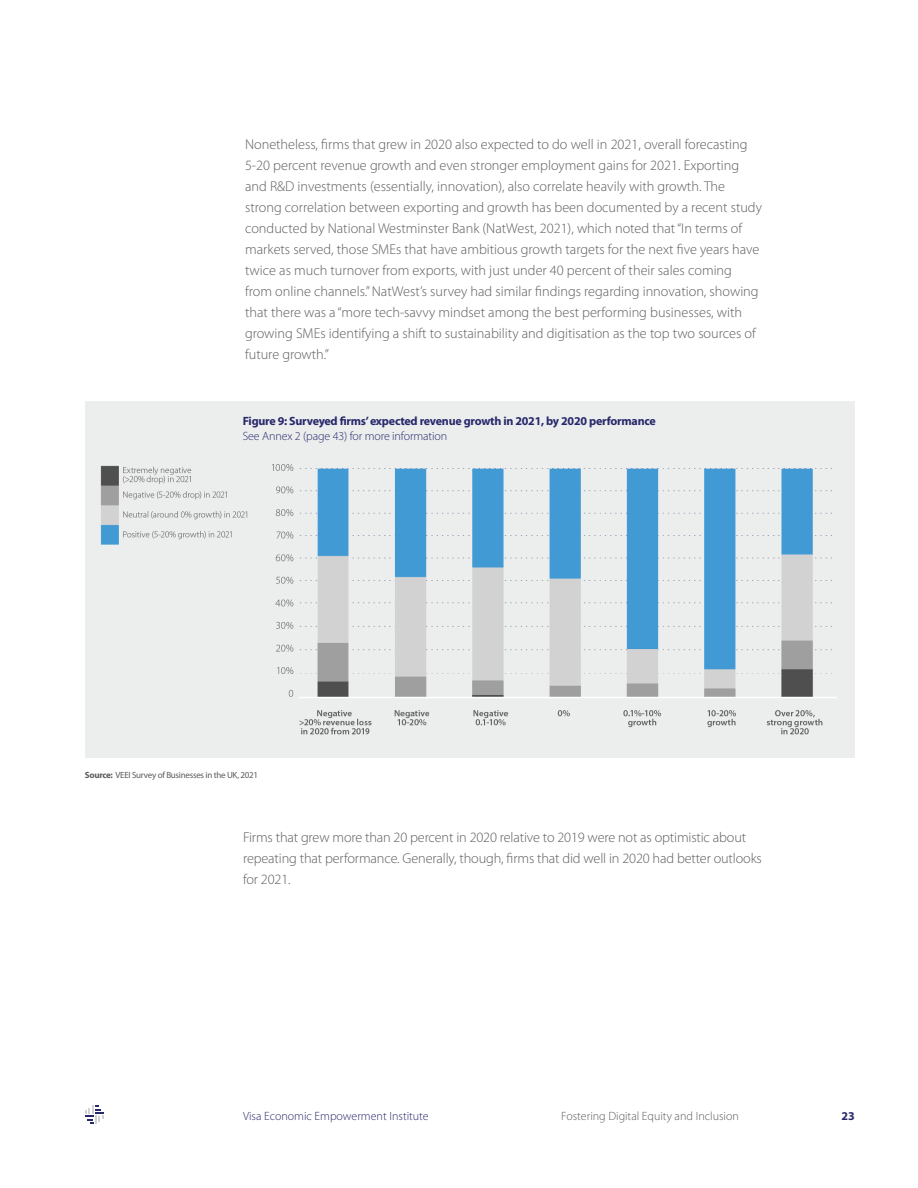
<style>
.page{position:relative;width:918px;height:1188px;background:#fff}
.page>*{position:absolute;margin:0;border:0;box-sizing:border-box;transform-origin:0 0}
.t1{font:300 14.25px/21px "Myriad Pro";color:#5c5c5c}
.t2{font:700 12px/15px "Myriad Pro";letter-spacing:-.02em;color:#28296b}
.t3{font:300 12px "Myriad Pro";color:#5c5c5c}
.t4{font:300 12px "Myriad Pro";color:#28296b}
.t5{font:9px "Myriad Pro";letter-spacing:-.03em;color:#5c5c5c}
.s1{font-weight:300}
.s2{font-weight:700}
</style>
<div class="page">
<svg style="left:85px;top:1106px;width:19px;height:18px"></svg>
<img style="left:85px;top:401px;width:769px;height:357px">
<p class="t1" style="left:245px;top:133px;width:518px">Nonetheless, firms that grew in 2020 also expected to do well in 2021, overall forecasting 5-20 percent revenue growth and even stronger employment gains for 2021. Exporting and R&amp;D investments (essentially, innovation), also correlate heavily with growth. The strong correlation between exporting and growth has been documented by a recent study conducted by National Westminster Bank (NatWest, 2021), which noted that “In terms of markets served, those SMEs that have ambitious growth targets for the next five years have twice as much turnover from exports, with just under 40 percent of their sales coming from online channels.” NatWest’s survey had similar findings regarding innovation, showing that there was a “more tech-savvy mindset among the best performing businesses, with growing SMEs identifying a shift to sustainability and digitisation as the top two sources of future growth.”</p>
<p class="t2" style="left:243px;top:413px;width:415px">Figure 9: Surveyed firms’ expected revenue growth in 2021, by 2020 performance<br><span class="s1">See Annex 2 (page 43) for more information</span></p>
<p class="t5" style="left:85px;top:770px;width:175px"><span class="s2">Source:</span> VEEI Survey of Businesses in the UK, 2021</p>
<p class="t1" style="left:243px;top:826px;width:520px">Firms that grew more than 20 percent in 2020 relative to 2019 were not as optimistic about repeating that performance. Generally, though, firms that did well in 2020 had better outlooks for 2021.</p>
<p class="t4" style="left:243px;top:1109px;width:187px">Visa Economic Empowerment Institute</p>
<p class="t3" style="left:561px;top:1109px;width:179px">Fostering Digital Equity and Inclusion</p>
<p class="t2" style="left:841px;top:1108px;width:15px">23</p>
</div>
